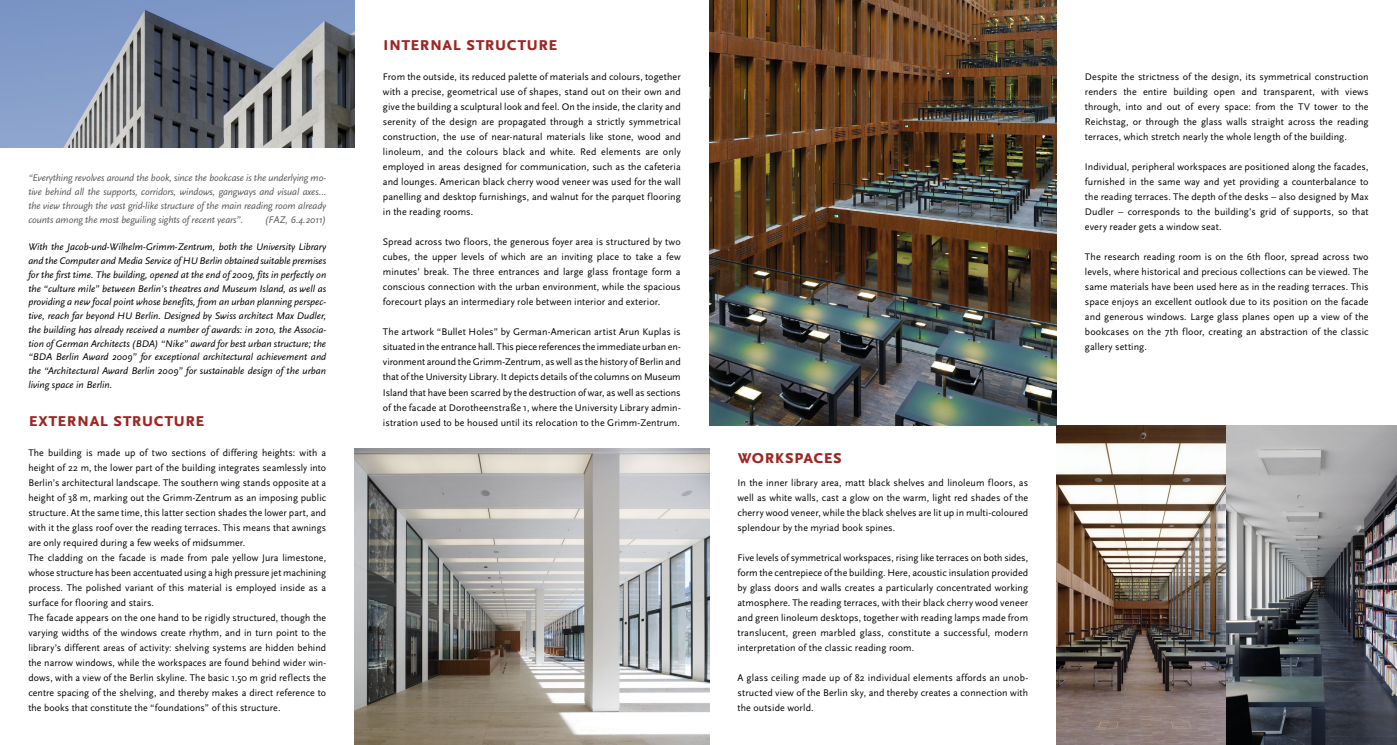
<style>
.page{position:relative;width:1397px;height:745px;background:#fff}
.page>*{position:absolute;margin:0;border:0;box-sizing:border-box;transform-origin:0 0}
.t1{font:700 20px "Scala Sans Caps";letter-spacing:-.01em;color:#9e2623}
.t2{font:10px/15px "Scala Sans";letter-spacing:.01em;color:#000;text-align:justify}
.t3{font:italic 10px/13.8px "Scala Sans";color:#000;text-align:justify}
.t4{font:italic 10px/13.8px "Scala Sans";letter-spacing:-.01em;color:#58595b;text-align:justify}
</style>
<div class="page">
<img style="left:0;top:0;width:354px;height:148px">
<img style="left:354px;top:448px;width:355px;height:296px">
<img style="left:709px;top:0;width:347px;height:425px">
<img style="left:1056px;top:425px;width:340px;height:319px">
<p class="t4" style="left:28px;top:171px;width:299px">“Everything revolves around the book, since the bookcase is the underlying mo&shy;tive behind all the supports, corridors, windows, gangways and visual axes… the view through the vast grid-like structure of the main reading room already counts among the most beguiling sights of recent years”.</p>
<p class="t4" style="left:265px;top:213px;width:63px">(FAZ, 6.4.2011)</p>
<p class="t3" style="left:28px;top:240px;width:299px">With the Jacob-und-Wilhelm-Grimm-Zentrum, both the University Library and the Computer and Media Service of HU Berlin obtained suitable premises for the first time. The building, opened at the end of 2009, fits in perfectly on the “culture mile” between Berlin’s theatres and Museum Island, as well as providing a new focal point whose benefits, from an urban planning perspec&shy;tive, reach far beyond HU Berlin. Designed by Swiss architect Max Dudler, the building has already received a number of awards: in 2010, the Associa&shy;tion of German Architects (BDA) “Nike” award for best urban structure; the “BDA Berlin Award 2009” for exceptional architectural achievement and the “Architectural Award Berlin 2009” for sustainable design of the urban living space in Berlin.</p>
<h1 class="t1" style="left:28px;top:407px;width:178px">external structure</h1>
<p class="t2" style="left:28px;top:444px;width:299px;text-align:left">The building is made up of two sections of differing heights: with a height of 22 m, the lower part of the building integrates seamlessly into Berlin’s architectural landscape. The southern wing stands opposite at a height of 38 m, marking out the Grimm-Zentrum as an imposing public structure. At the same time, this latter section shades the lower part, and with it the glass roof over the reading terraces. This means that awnings are only required during a few weeks of midsummer.<br>The cladding on the facade is made from pale yellow Jura limestone, whose structure has been accentuated using a high pressure jet machining process. The polished variant of this material is employed inside as a surface for flooring and stairs.<br>The facade appears on the one hand to be rigidly structured, though the varying widths of the windows create rhythm, and in turn point to the library’s different areas of activity: shelving systems are hidden behind the narrow windows, while the workspaces are found behind wider win&shy;dows, with a view of the Berlin skyline. The basic 1.50 m grid reflects the centre spacing of the shelving, and thereby makes a direct reference to the books that constitute the “foundations” of this structure.</p>
<h1 class="t1" style="left:383px;top:32px;width:176px">internal structure</h1>
<p class="t2" style="left:383px;top:69px;width:299px">From the outside, its reduced palette of materials and colours, together with a precise, geometrical use of shapes, stand out on their own and give the building a sculptural look and feel. On the inside, the clarity and serenity of the design are propagated through a strictly symmetrical construction, the use of near-natural materials like stone, wood and linoleum, and the colours black and white. Red elements are only employed in areas designed for communication, such as the cafeteria and lounges. American black cherry wood veneer was used for the wall panelling and desktop furnishings, and walnut for the parquet flooring in the reading rooms.</p>
<p class="t2" style="left:383px;top:234px;width:299px">Spread across two floors, the generous foyer area is structured by two cubes, the upper levels of which are an inviting place to take a few minutes’ break. The three entrances and large glass frontage form a conscious connection with the urban environment, while the spacious forecourt plays an intermediary role between interior and exterior.</p>
<p class="t2" style="left:383px;top:324px;width:299px">The artwork “Bullet Holes” by German-American artist Arun Kuplas is situated in the entrance hall. This piece references the immediate urban en&shy;vironment around the Grimm-Zentrum, as well as the history of Berlin and that of the University Library. It depicts details of the columns on Museum Island that have been scarred by the destruction of war, as well as sections of the facade at Dorotheenstraße 1, where the University Library admin&shy;istration used to be housed until its relocation to the Grimm-Zentrum.</p>
<h1 class="t1" style="left:737px;top:445px;width:106px">workspaces</h1>
<p class="t2" style="left:737px;top:474px;width:292px">In the inner library area, matt black shelves and linoleum floors, as well as white walls, cast a glow on the warm, light red shades of the cherry wood veneer, while the black shelves are lit up in multi-coloured splendour by the myriad book spines.</p>
<p class="t2" style="left:737px;top:549px;width:292px">Five levels of symmetrical workspaces, rising like terraces on both sides, form the centrepiece of the building. Here, acoustic insulation provided by glass doors and walls creates a particularly concentrated working atmosphere. The reading terraces, with their black cherry wood veneer and green linoleum desktops, together with reading lamps made from translucent, green marbled glass, constitute a successful, modern interpretation of the classic reading room.</p>
<p class="t2" style="left:737px;top:669px;width:292px">A glass ceiling made up of 82 individual elements affords an unob&shy;structed view of the Berlin sky, and thereby creates a connection with the outside world.</p>
<p class="t2" style="left:1084px;top:69px;width:285px">Despite the strictness of the design, its symmetrical construction renders the entire building open and transparent, with views through, into and out of every space: from the TV tower to the Reichstag, or through the glass walls straight across the reading terraces, which stretch nearly the whole length of the building.</p>
<p class="t2" style="left:1084px;top:159px;width:285px">Individual, peripheral workspaces are positioned along the facades, furnished in the same way and yet providing a counterbalance to the reading terraces. The depth of the desks – also designed by Max Dudler – corresponds to the building’s grid of supports, so that every reader gets a window seat.</p>
<p class="t2" style="left:1084px;top:249px;width:285px">The research reading room is on the 6th floor, spread across two levels, where historical and precious collections can be viewed. The same materials have been used here as in the reading terraces. This space enjoys an excellent outlook due to its position on the facade and generous windows. Large glass planes open up a view of the bookcases on the 7th floor, creating an abstraction of the classic gallery setting.</p>
</div>
